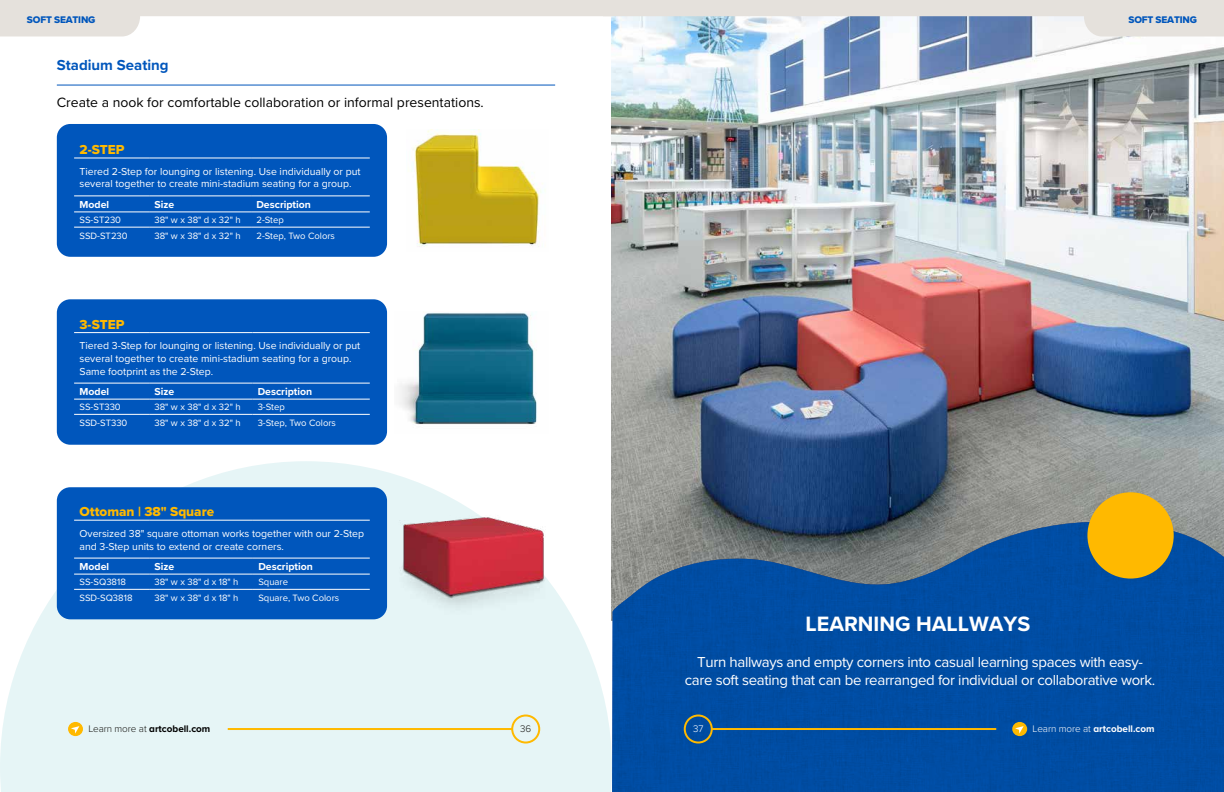
<style>
.page{position:relative;width:1224px;height:792px;background:#fff}
.page>*{position:absolute;margin:0;border:0;box-sizing:border-box;transform-origin:0 0}
.t1{font:700 21.5px "Proxima Nova";color:#fff}
.t2{font:15px/18px "Proxima Nova";letter-spacing:-.02em;color:#fff;text-align:center}
.t3{font:700 15px "Proxima Nova";color:#0056bc}
.t4{font:14px "Proxima Nova";color:#000}
.t5{font:13.5px "Proxima Nova Extrabld";color:#ffb900}
.t6{font:10.5px/12.6px "Proxima Nova";color:#fff}
.t7{font:700 10.5px "Proxima Nova";color:#fff}
.t8{font:10px "Proxima Nova Extrabld";letter-spacing:-.015em;color:#0056bc}
.t9{font:700 9.9px "Proxima Nova";color:#000}
.t10{font:700 9.9px "Proxima Nova";color:#fff}
.t11{font:300 9.9px "Proxima Nova";color:#171714}
.t12{font:300 9.9px "Proxima Nova";color:#fff}
.t13{font:9.5px "Proxima Nova";color:#fff}
.s1{font-weight:300;color:#171714}
.s2{font-weight:300}
</style>
<div class="page">
<svg style="left:0;top:461px;width:612px;height:331px;fill:#e6f5f6"></svg>
<div style="left:68px;top:722px;width:15px;height:14px;background:#ffb900;border-radius:50%"></div>
<svg style="left:71px;top:726px;width:8px;height:8px"></svg>
<div style="left:511px;top:715px;width:29px;height:29px;border:2px solid #ffb900;border-radius:50%"></div>
<hr style="left:228px;top:728px;width:284px;height:2px;background:#ffb900">
<hr style="left:57px;top:85px;width:498px;height:1px;background:#0056bc">
<div style="left:57px;top:124px;width:330px;height:133px;background:#0056bc;border-radius:13px"></div>
<div style="left:57px;top:299px;width:330px;height:146px;background:#0056bc;border-radius:13px"></div>
<div style="left:57px;top:487px;width:330px;height:132px;background:#0056bc;border-radius:13px"></div>
<img style="left:413px;top:129px;width:130px;height:118px">
<img style="left:399px;top:312px;width:138px;height:113px">
<img style="left:394px;top:492px;width:155px;height:122px">
<hr style="left:74px;top:212px;width:75px;height:1px;background:#fff">
<hr style="left:149px;top:212px;width:102px;height:1px;background:#fff">
<hr style="left:251px;top:212px;width:119px;height:1px;background:#fff">
<hr style="left:74px;top:227px;width:75px;height:1px;background:#fff">
<hr style="left:149px;top:227px;width:102px;height:1px;background:#fff">
<hr style="left:251px;top:227px;width:119px;height:1px;background:#fff">
<hr style="left:74px;top:196px;width:75px;height:1px;background:#fff">
<hr style="left:149px;top:196px;width:102px;height:1px;background:#fff">
<hr style="left:251px;top:196px;width:119px;height:1px;background:#fff">
<hr style="left:74px;top:158px;width:75px;height:1px;background:#fff">
<hr style="left:149px;top:158px;width:102px;height:1px;background:#fff">
<hr style="left:251px;top:158px;width:119px;height:1px;background:#fff">
<hr style="left:74px;top:399px;width:75px;height:1px;background:#fff">
<hr style="left:149px;top:399px;width:103px;height:1px;background:#fff">
<hr style="left:252px;top:399px;width:118px;height:1px;background:#fff">
<hr style="left:74px;top:414px;width:75px;height:1px;background:#fff">
<hr style="left:149px;top:414px;width:103px;height:1px;background:#fff">
<hr style="left:252px;top:414px;width:118px;height:1px;background:#fff">
<hr style="left:74px;top:383px;width:75px;height:1px;background:#fff">
<hr style="left:149px;top:383px;width:103px;height:1px;background:#fff">
<hr style="left:252px;top:383px;width:118px;height:1px;background:#fff">
<hr style="left:74px;top:332px;width:75px;height:1px;background:#fff">
<hr style="left:149px;top:332px;width:103px;height:1px;background:#fff">
<hr style="left:252px;top:332px;width:118px;height:1px;background:#fff">
<hr style="left:74px;top:574px;width:75px;height:1px;background:#fff">
<hr style="left:149px;top:574px;width:104px;height:1px;background:#fff">
<hr style="left:253px;top:574px;width:117px;height:1px;background:#fff">
<hr style="left:74px;top:589px;width:75px;height:1px;background:#fff">
<hr style="left:149px;top:589px;width:104px;height:1px;background:#fff">
<hr style="left:253px;top:589px;width:117px;height:1px;background:#fff">
<hr style="left:74px;top:520px;width:75px;height:1px;background:#fff">
<hr style="left:149px;top:520px;width:104px;height:1px;background:#fff">
<hr style="left:253px;top:520px;width:117px;height:1px;background:#fff">
<hr style="left:74px;top:558px;width:75px;height:1px;background:#fff">
<hr style="left:149px;top:558px;width:104px;height:1px;background:#fff">
<hr style="left:253px;top:558px;width:117px;height:1px;background:#fff">
<img style="left:612px;top:36px;width:612px;height:485px">
<img style="left:612px;top:522px;width:612px;height:270px">
<div style="left:1087px;top:492px;width:87px;height:87px;background:#ffb900;border-radius:50%"></div>
<svg style="left:0;top:0;width:1224px;height:36px"></svg>
<div style="left:1012px;top:722px;width:15px;height:14px;background:#ffb900;border-radius:50%"></div>
<svg style="left:1015px;top:726px;width:9px;height:8px"></svg>
<div style="left:684px;top:715px;width:29px;height:29px;border:2px solid #ffb900;border-radius:50%"></div>
<hr style="left:712px;top:728px;width:284px;height:2px;background:#ffb900">
<p class="t8" style="left:27px;top:12px;width:70px">SOFT SEATING</p>
<h2 class="t3" style="left:57px;top:54px;width:113px">Stadium Seating</h2>
<h3 class="t4" style="left:57px;top:92px;width:428px">Create a nook for comfortable collaboration or informal presentations.</h3>
<p class="t5" style="left:80px;top:140px;width:46px">2-STEP</p>
<p class="t6" style="left:80px;top:165px;width:283px">Tiered 2-Step for lounging or listening. Use individually or put several together to create mini-stadium seating for a group.</p>
<p class="t7" style="left:80px;top:197px;width:31px">Model</p>
<p class="t7" style="left:155px;top:197px;width:21px">Size</p>
<p class="t7" style="left:256px;top:197px;width:56px">Description</p>
<p class="t13" style="left:80px;top:213px;width:43px">SS-ST230</p>
<p class="t13" style="left:155px;top:213px;width:88px">38" w x 38" d x 32" h</p>
<p class="t13" style="left:256px;top:213px;width:29px">2-Step</p>
<p class="t13" style="left:80px;top:228px;width:50px">SSD-ST230</p>
<p class="t13" style="left:155px;top:228px;width:88px">38" w x 38" d x 32" h</p>
<p class="t13" style="left:256px;top:228px;width:80px">2-Step, Two Colors</p>
<p class="t5" style="left:80px;top:314px;width:46px">3-STEP</p>
<p class="t6" style="left:80px;top:339px;width:282px">Tiered 3-Step for lounging or listening. Use individually or put several together to create mini-stadium seating for a group.<br>Same footprint as the 2-Step.</p>
<p class="t7" style="left:80px;top:384px;width:31px">Model</p>
<p class="t7" style="left:155px;top:384px;width:21px">Size</p>
<p class="t7" style="left:258px;top:384px;width:56px">Description</p>
<p class="t13" style="left:80px;top:400px;width:43px">SS-ST330</p>
<p class="t13" style="left:155px;top:400px;width:88px">38" w x 38" d x 32" h</p>
<p class="t13" style="left:258px;top:400px;width:29px">3-Step</p>
<p class="t13" style="left:80px;top:415px;width:49px">SSD-ST330</p>
<p class="t13" style="left:155px;top:415px;width:88px">38" w x 38" d x 32" h</p>
<p class="t13" style="left:258px;top:415px;width:80px">3-Step, Two Colors</p>
<p class="t5" style="left:80px;top:502px;width:136px">Ottoman | 38" Square</p>
<p class="t6" style="left:80px;top:527px;width:286px">Oversized 38" square ottoman works together with our 2-Step and 3-Step units to extend or create corners.</p>
<p class="t7" style="left:80px;top:559px;width:31px">Model</p>
<p class="t7" style="left:155px;top:559px;width:21px">Size</p>
<p class="t7" style="left:258px;top:559px;width:56px">Description</p>
<p class="t13" style="left:80px;top:575px;width:48px">SS-SQ3818</p>
<p class="t13" style="left:155px;top:575px;width:85px">38" w x 38" d x 18" h</p>
<p class="t13" style="left:258px;top:575px;width:31px">Square</p>
<p class="t13" style="left:80px;top:590px;width:55px">SSD-SQ3818</p>
<p class="t13" style="left:155px;top:590px;width:85px">38" w x 38" d x 18" h</p>
<p class="t13" style="left:258px;top:590px;width:82px">Square, Two Colors</p>
<p class="t9" style="left:88px;top:721px;width:124px"><span class="s1">Learn more at</span> artcobell.com</p>
<p class="t11" style="left:520px;top:722px;width:13px">36</p>
<p class="t8" style="left:1128px;top:12px;width:70px">SOFT SEATING</p>
<h1 class="t1" style="left:806px;top:608px;width:226px">LEARNING HALLWAYS</h1>
<h2 class="t2" style="left:685px;top:653px;width:472px">Turn hallways and empty corners into casual learning spaces with easy&shy;care soft seating that can be rearranged for individual or collaborative work.</h2>
<p class="t12" style="left:693px;top:722px;width:12px">37</p>
<p class="t10" style="left:1033px;top:721px;width:124px"><span class="s2">Learn more at</span> artcobell.com</p>
</div>
